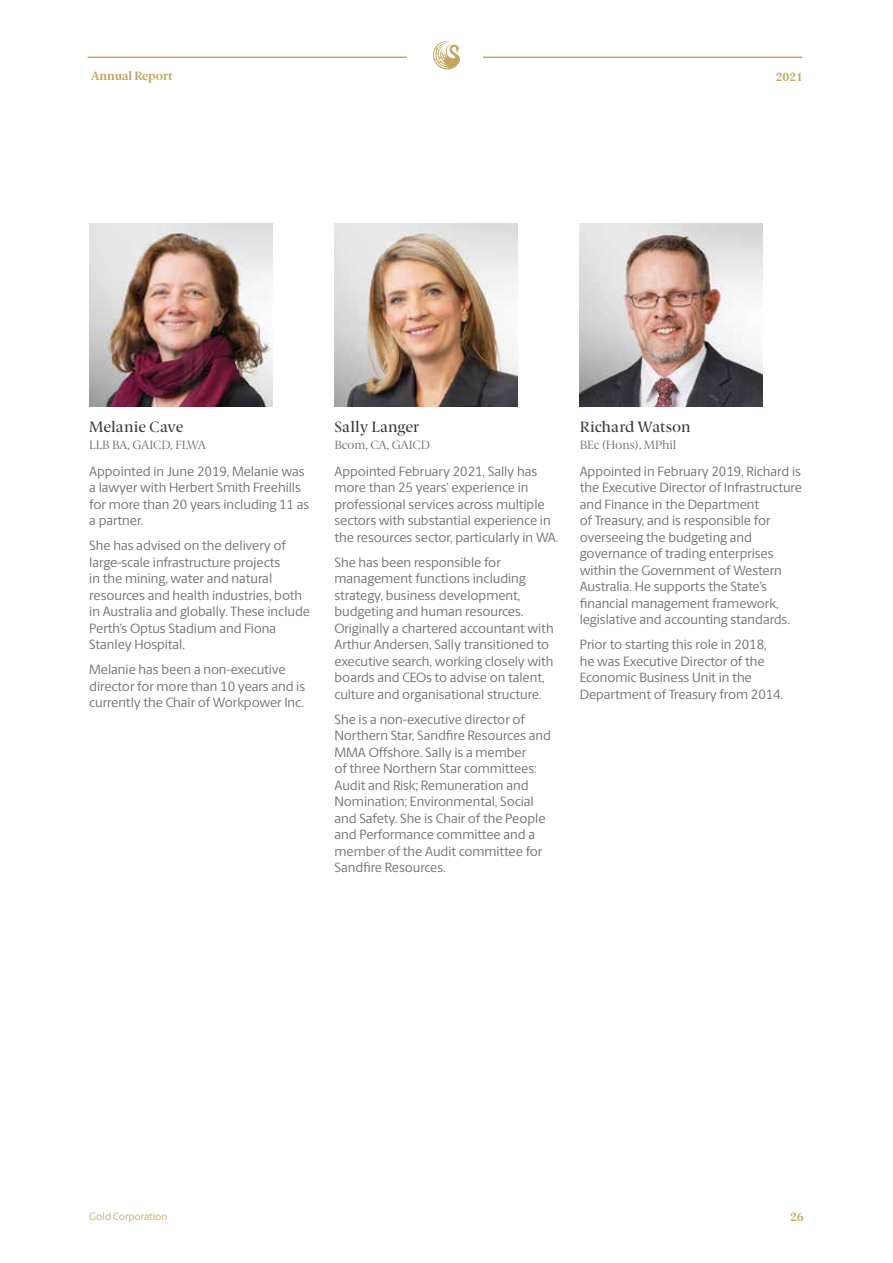
<style>
.page{position:relative;width:893px;height:1263px;background:#fff}
.page>*{position:absolute;margin:0;border:0;box-sizing:border-box;transform-origin:0 0}
.t1{font:500 15px "Berlingske Serif";color:#3e3a35}
.t2{font:13.5px/16.5px "Berlingske Sans";letter-spacing:-.005em;color:#6d6e71}
.t3{font:12px "Berlingske Serif";letter-spacing:-.005em;color:#6d6e71}
.t4{font:700 12px "Berlingske Serif";letter-spacing:-.005em;color:#c3a660}
.t5{font:10.5px "Berlingske Sans";letter-spacing:-.005em;color:#c3a660}
</style>
<div class="page">
<img style="left:89px;top:224px;width:183px;height:182px">
<img style="left:334px;top:224px;width:183px;height:183px">
<img style="left:580px;top:224px;width:183px;height:183px">
<hr style="left:483px;top:57px;width:319px;height:1px;background:#c3a660">
<hr style="left:88px;top:57px;width:319px;height:1px;background:#c3a660">
<svg style="left:433px;top:41px;width:27px;height:28px"></svg>
<p class="t4" style="left:91px;top:66px;width:83px">Annual Report</p>
<p class="t4" style="left:776px;top:67px;width:29px">2021</p>
<p class="t1" style="left:89px;top:415px;width:96px">Melanie Cave</p>
<p class="t3" style="left:89px;top:437px;width:118px">LLB BA, GAICD, FLWA</p>
<p class="t2" style="left:89px;top:462px;width:221px">Appointed in June 2019, Melanie was a lawyer with Herbert Smith Freehills for more than 20 years including 11 as a partner.</p>
<p class="t2" style="left:89px;top:537px;width:222px">She has advised on the delivery of large-scale infrastructure projects<br>in the mining, water and natural resources and health industries, both in Australia and globally. These include Perth’s Optus Stadium and Fiona Stanley Hospital.</p>
<p class="t2" style="left:89px;top:661px;width:217px">Melanie has been a non-executive director for more than 10 years and is currently the Chair of Workpower Inc.</p>
<p class="t1" style="left:334px;top:415px;width:86px">Sally Langer</p>
<p class="t3" style="left:334px;top:437px;width:97px">Bcom, CA, GAICD</p>
<p class="t2" style="left:334px;top:462px;width:225px">Appointed February 2021, Sally has more than 25 years’ experience in professional services across multiple sectors with substantial experience in the resources sector, particularly in WA.</p>
<p class="t2" style="left:334px;top:553px;width:221px">She has been responsible for management functions including strategy, business development, budgeting and human resources.<br>Originally a chartered accountant with Arthur Andersen, Sally transitioned to executive search, working closely with boards and CEOs to advise on talent, culture and organisational structure.</p>
<p class="t2" style="left:334px;top:710px;width:218px">She is a non-executive director of Northern Star, Sandfire Resources and MMA Offshore. Sally is a member<br>of three Northern Star committees:<br>Audit and Risk; Remuneration and Nomination; Environmental, Social and Safety. She is Chair of the People and Performance committee and a member of the Audit committee for Sandfire Resources.</p>
<p class="t1" style="left:580px;top:415px;width:113px">Richard Watson</p>
<p class="t3" style="left:580px;top:437px;width:98px">BEc (Hons), MPhil</p>
<p class="t2" style="left:580px;top:462px;width:224px">Appointed in February 2019, Richard is the Executive Director of Infrastructure and Finance in the Department<br>of Treasury, and is responsible for overseeing the budgeting and governance of trading enterprises within the Government of Western Australia. He supports the State’s financial management framework, legislative and accounting standards.</p>
<p class="t2" style="left:580px;top:636px;width:205px">Prior to starting this role in 2018, he was Executive Director of the<br>Economic Business Unit in the<br>Department of Treasury from 2014.</p>
<p class="t5" style="left:89px;top:1209px;width:80px">Gold Corporation</p>
<p class="t4" style="left:790px;top:1207px;width:15px">26</p>
</div>
